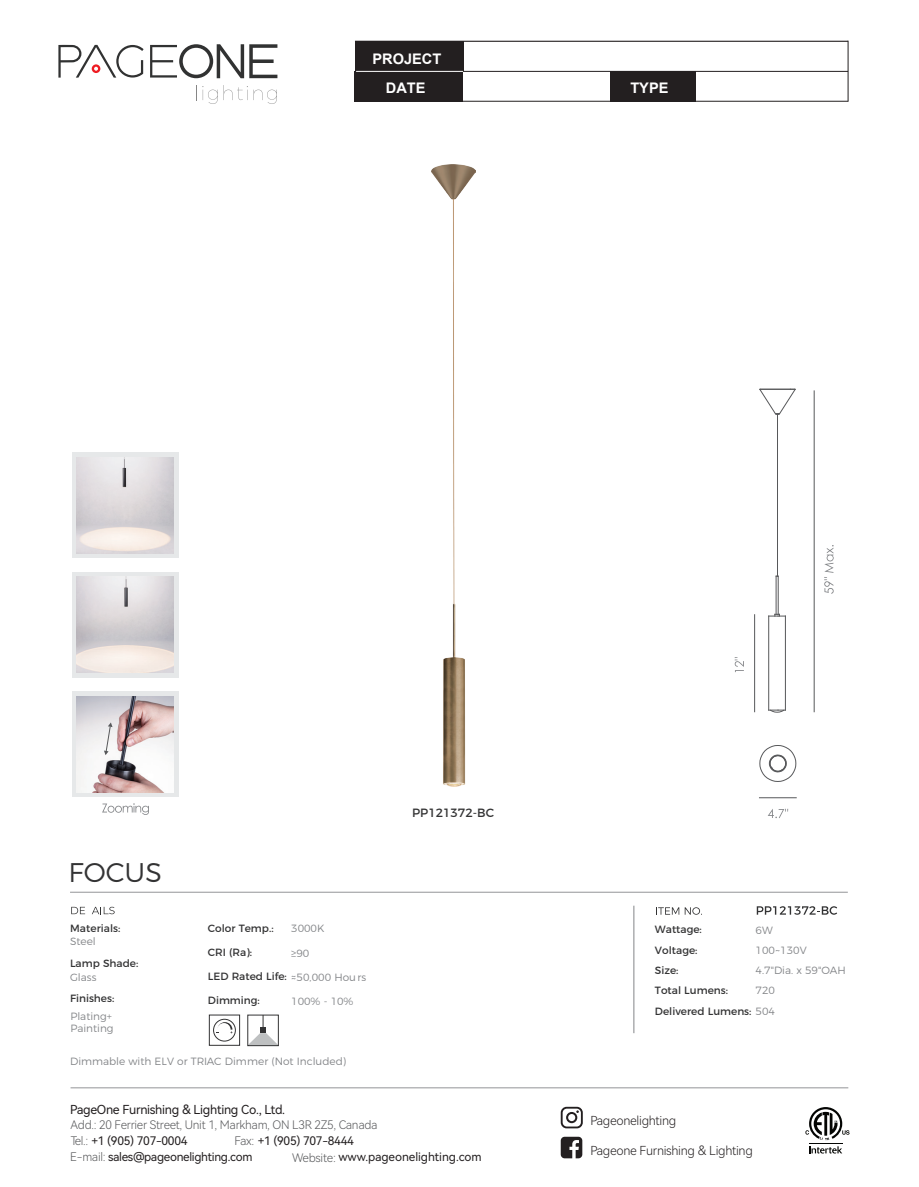
<style>
.page{position:relative;width:919px;height:1187px;background:#fff}
.page>*{position:absolute;margin:0;border:0;box-sizing:border-box;transform-origin:0 0}
.t1{font:300 27px "Montserrat";color:#333334}
.t2{font:700 14.55px/29.8px "Arial";color:#fff;text-align:center}
.t3{font:12.45px "Harmony OS Sans SC Light";letter-spacing:-.025em;color:#231f20}
.t4{font:12.45px "Harmony OS Sans SC";letter-spacing:-.025em;color:#231f20}
.t5{font:12px "Montserrat";color:#333334}
.t6{font:11.7px/16.2px "Harmony OS Sans SC";letter-spacing:-.025em;color:#231f20}
.t7{font:11.7px "Harmony OS Sans SC Light";letter-spacing:-.025em;color:#57585a}
.t8{font:11.7px "Harmony OS Sans SC";letter-spacing:-.005em;color:#231f20}
.t9{font:10.5px/20.2px "Montserrat";color:#333334}
.t10{font:300 10.5px/12.6px "Montserrat";color:#838588}
.s1{font-weight:300;color:#838588}
.s2{font-family:"Harmony OS Sans SC Light";color:#57585a}
</style>
<div class="page">
<hr style="left:633px;top:905px;width:1px;height:128px;background:#838588">
<svg style="left:216px;top:1022px;width:16px;height:11px"></svg>
<div style="left:213px;top:1018px;width:23px;height:23px;border:1px solid #333334;border-radius:50%"></div>
<div style="left:209px;top:1014px;width:31px;height:31px;border:1px solid #333334"></div>
<hr style="left:70px;top:891px;width:777px;height:1px;background:#939598">
<hr style="left:355px;top:71px;width:493px;height:1px;background:#231f20">
<div style="left:355px;top:41px;width:108px;height:30px;background:#231f20"></div>
<div style="left:355px;top:71px;width:108px;height:30px;background:#231f20"></div>
<div style="left:610px;top:71px;width:85px;height:30px;background:#231f20"></div>
<hr style="left:356px;top:71px;width:107px;height:1px;background:#fff">
<hr style="left:355px;top:41px;width:493px;height:1px;background:#231f20">
<hr style="left:355px;top:101px;width:493px;height:1px;background:#231f20">
<hr style="left:847px;top:41px;width:1px;height:60px;background:#231f20">
<svg style="left:809px;top:1146px;width:33px;height:7px"></svg>
<hr style="left:809px;top:1142px;width:33px;height:1px;background:#040503">
<svg style="left:805px;top:1107px;width:44px;height:33px"></svg>
<hr style="left:71px;top:1087px;width:777px;height:1px;background:#939598">
<svg style="left:560px;top:1136px;width:22px;height:22px"></svg>
<svg style="left:560px;top:1106px;width:22px;height:22px"></svg>
<svg style="left:150px;top:44px;width:127px;height:34px"></svg>
<svg style="left:58px;top:45px;width:86px;height:33px"></svg>
<svg style="left:196px;top:85px;width:81px;height:19px"></svg>
<svg style="left:71px;top:906px;width:14px;height:8px"></svg>
<svg style="left:92px;top:906px;width:23px;height:8px"></svg>
<svg style="left:247px;top:1014px;width:31px;height:31px"></svg>
<svg style="left:756px;top:906px;width:81px;height:8px"></svg>
<svg style="left:656px;top:907px;width:46px;height:7px"></svg>
<svg style="left:734px;top:657px;width:9px;height:15px"></svg>
<hr style="left:754px;top:614px;width:1px;height:98px;background:#57585a">
<svg style="left:824px;top:545px;width:9px;height:48px"></svg>
<hr style="left:813px;top:390px;width:1px;height:322px;background:#57585a">
<svg style="left:768px;top:808px;width:20px;height:10px"></svg>
<hr style="left:758px;top:797px;width:38px;height:1px;background:#57585a">
<svg style="left:759px;top:745px;width:37px;height:37px"></svg>
<hr style="left:785px;top:616px;width:1px;height:94px;background:#57585a">
<hr style="left:777px;top:414px;width:1px;height:162px;background:#57585a">
<hr style="left:768px;top:616px;width:1px;height:94px;background:#57585a">
<hr style="left:777px;top:576px;width:1px;height:38px;background:#57585a">
<hr style="left:775px;top:576px;width:1px;height:38px;background:#57585a">
<svg style="left:768px;top:709px;width:17px;height:3px"></svg>
<svg style="left:768px;top:614px;width:17px;height:2px"></svg>
<svg style="left:759px;top:388px;width:36px;height:27px"></svg>
<div style="left:72px;top:691px;width:107px;height:106px;background:#e6e8e9"></div>
<img style="left:77px;top:696px;width:97px;height:96px">
<svg style="left:104px;top:722px;width:8px;height:33px"></svg>
<svg style="left:102px;top:803px;width:47px;height:11px"></svg>
<div style="left:72px;top:572px;width:107px;height:105px;background:#e6e8e9"></div>
<img style="left:77px;top:577px;width:97px;height:96px">
<div style="left:72px;top:452px;width:107px;height:106px;background:#e6e8e9"></div>
<img style="left:77px;top:457px;width:97px;height:96px">
<img style="left:431px;top:165px;width:44px;height:621px">
<h2 class="t2" style="left:372px;top:44px;width:70px">PROJECT<br>DATE</h2>
<h2 class="t2" style="left:630px;top:74px;width:40px">TYPE</h2>
<h1 class="t1" style="left:69px;top:851px;width:95px">FOCUS</h1>
<p class="t9" style="left:70px;top:917px;width:52px">Materials:</p>
<p class="t9" style="left:70px;top:952px;width:70px">Lamp Shade:</p>
<p class="t10" style="left:70px;top:969px;width:28px">Glass</p>
<p class="t9" style="left:70px;top:987px;width:46px">Finishes:</p>
<p class="t10" style="left:70px;top:934px;width:27px">Steel</p>
<p class="t10" style="left:70px;top:1008px;width:45px">Plating+<br>Painting</p>
<p class="t9" style="left:208px;top:917px;width:67px">Color Temp.:</p>
<p class="t10" style="left:291px;top:921px;width:35px">3000K</p>
<p class="t10" style="left:291px;top:946px;width:20px">≥90</p>
<p class="t9" style="left:208px;top:941px;width:46px">CRI (Ra):</p>
<p class="t9" style="left:208px;top:965px;width:160px">LED Rated Life: <span class="s1">≈50,000 Hours</span></p>
<p class="t9" style="left:208px;top:989px;width:53px">Dimming:</p>
<p class="t10" style="left:291px;top:994px;width:64px">100% - 10%</p>
<p class="t10" style="left:70px;top:1053px;width:277px">Dimmable with ELV or TRIAC Dimmer (Not Included)</p>
<p class="t5" style="left:412px;top:802px;width:83px">PP121372-BC</p>
<p class="t4" style="left:70px;top:1100px;width:216px">PageOne Furnishing &amp; Lighting Co., Ltd.</p>
<p class="t7" style="left:71px;top:1116px;width:308px">Add.: 20 Ferrier Street, Unit 1, Markham, ON L3R 2Z5, Canada</p>
<p class="t6" style="left:71px;top:1132px;width:118px"><span class="s2">Tel.:</span> +1 (905) 707-0004</p>
<p class="t6" style="left:70px;top:1132px;width:285px;text-indent:164px"><span class="s2">Fax:</span> +1 (905) 707-8444<br><span class="s2">E-mail:</span> sales@pageonelighting.com</p>
<p class="t8" style="left:292px;top:1148px;width:191px"><span class="s2">Website:</span> www.pageonelighting.com</p>
<p class="t9" style="left:655px;top:918px;width:48px">Wattage:<br>Voltage:</p>
<p class="t10" style="left:755px;top:918px;width:53px;line-height:20.2px">6W<br>100~130V</p>
<p class="t9" style="left:655px;top:979px;width:75px">Total Lumens:</p>
<p class="t10" style="left:755px;top:983px;width:21px">720</p>
<p class="t9" style="left:655px;top:959px;width:25px">Size:</p>
<p class="t10" style="left:755px;top:963px;width:92px">4.7"Dia. x 59"OAH</p>
<p class="t9" style="left:655px;top:999px;width:122px">Delivered Lumens: <span class="s1">504</span></p>
<p class="t3" style="left:590px;top:1111px;width:87px">Pageonelighting</p>
<p class="t3" style="left:590px;top:1141px;width:164px">Pageone Furnishing &amp; Lighting</p>
</div>
